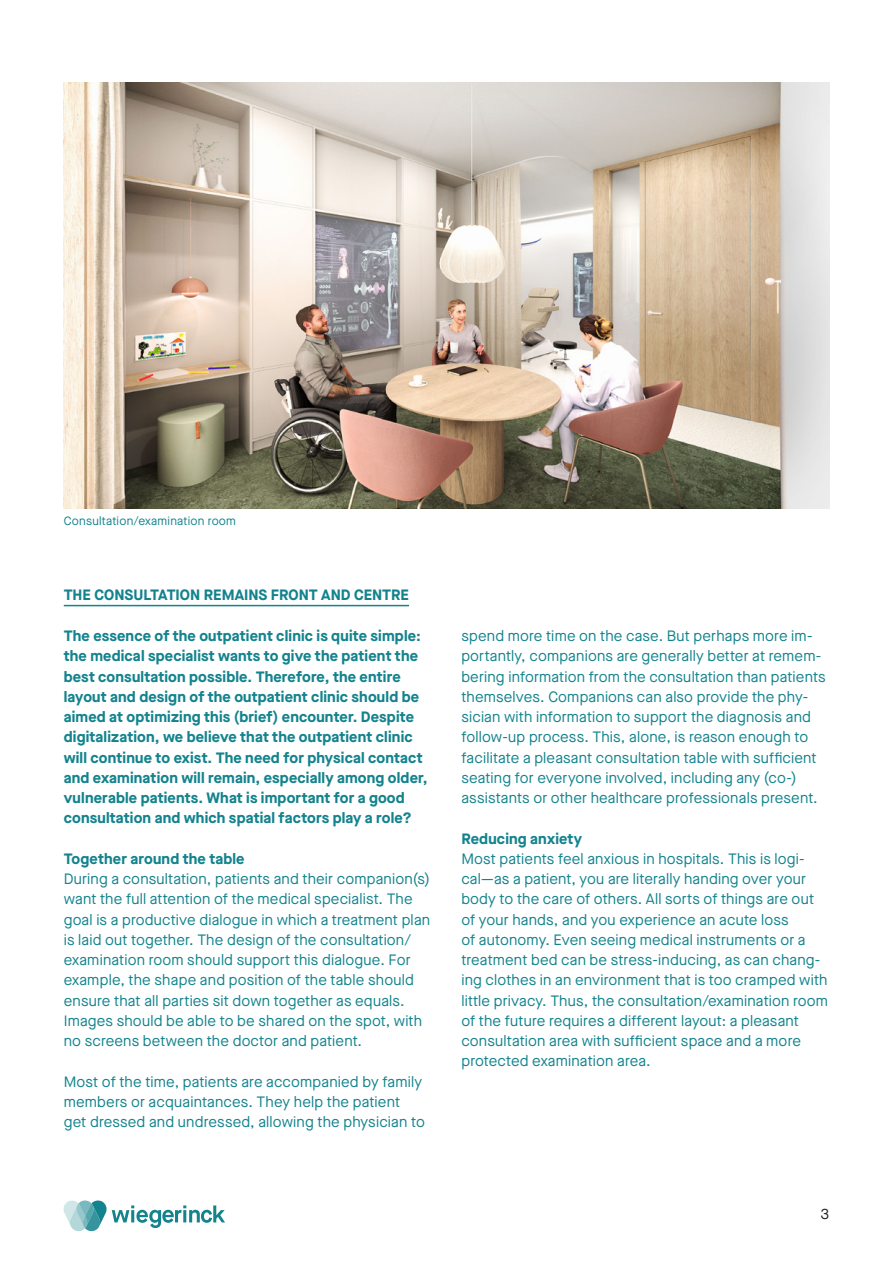
<style>
.page{position:relative;width:893px;height:1263px;background:#fff}
.page>*{position:absolute;margin:0;border:0;box-sizing:border-box;transform-origin:0 0}
.Broodtekst_-_UK{font:15px/20.2px "Maison Neue";letter-spacing:.01em;color:#13838d}
.Broodtekst_-_UK-2{font:700 15px/20.2px "Maison Neue";letter-spacing:.01em;color:#13838d}
.Broodtekst_-_NL{font:700 15px "Maison Neue";letter-spacing:.005em;color:#13838d}
.t1{font:15px "Maison Neue";color:#231f20}
.Onderschrift{font:12px "Maison Neue";letter-spacing:.02em;color:#13838d}
</style>
<div class="page">
<hr style="left:64px;top:605px;width:345px;height:1px;background:#13838d">
<img style="left:64px;top:83px;width:765px;height:425px">
<svg style="left:64px;top:1200px;width:161px;height:31px"></svg>
<p class="Onderschrift" style="left:64px;top:512px;width:174px">Consultation/examination room</p>
<p class="Broodtekst_-_NL" style="left:64px;top:585px;width:347px">THE CONSULTATION REMAINS FRONT AND CENTRE</p>
<p class="Broodtekst_-_UK-2" style="left:64px;top:625px;width:365px">The essence of the outpatient clinic is quite simple: the medical specialist wants to give the patient the best consultation possible. Therefore, the entire layout and design of the outpatient clinic should be aimed at optimizing this (brief) encounter. Despite digitalization, we believe that the outpatient clinic will continue to exist. The need for physical contact and examination will remain, especially among older, vulnerable patients. What is important for a good consultation and which spatial factors play a role?</p>
<p class="Broodtekst_-_UK-2" style="left:64px;top:848px;width:182px">Together around the table</p>
<p class="Broodtekst_-_UK" style="left:64px;top:868px;width:368px">During a consultation, patients and their companion(s) want the full attention of the medical specialist. The goal is a productive dialogue in which a treatment plan is laid out together. The design of the consultation/ examination room should support this dialogue. For example, the shape and position of the table should ensure that all parties sit down together as equals.<br>Images should be able to be shared on the spot, with no screens between the doctor and patient.</p>
<p class="Broodtekst_-_UK" style="left:64px;top:1071px;width:363px">Most of the time, patients are accompanied by family members or acquaintances. They help the patient get dressed and undressed, allowing the physician to</p>
<p class="Broodtekst_-_UK" style="left:461px;top:625px;width:366px">spend more time on the case. But perhaps more im&shy;portantly, companions are generally better at remem&shy;bering information from the consultation than patients themselves. Companions can also provide the phy&shy;sician with information to support the diagnosis and follow-up process. This, alone, is reason enough to facilitate a pleasant consultation table with sufficient seating for everyone involved, including any (co-) assistants or other healthcare professionals present.</p>
<p class="Broodtekst_-_UK-2" style="left:461px;top:828px;width:122px">Reducing anxiety</p>
<p class="Broodtekst_-_UK" style="left:461px;top:848px;width:368px">Most patients feel anxious in hospitals. This is logi&shy;cal—as a patient, you are literally handing over your body to the care of others. All sorts of things are out of your hands, and you experience an acute loss<br>of autonomy. Even seeing medical instruments or a treatment bed can be stress-inducing, as can chang&shy;ing clothes in an environment that is too cramped with little privacy. Thus, the consultation/examination room of the future requires a different layout: a pleasant consultation area with sufficient space and a more protected examination area.</p>
<p class="t1" style="left:820px;top:1204px;width:10px">3</p>
</div>
